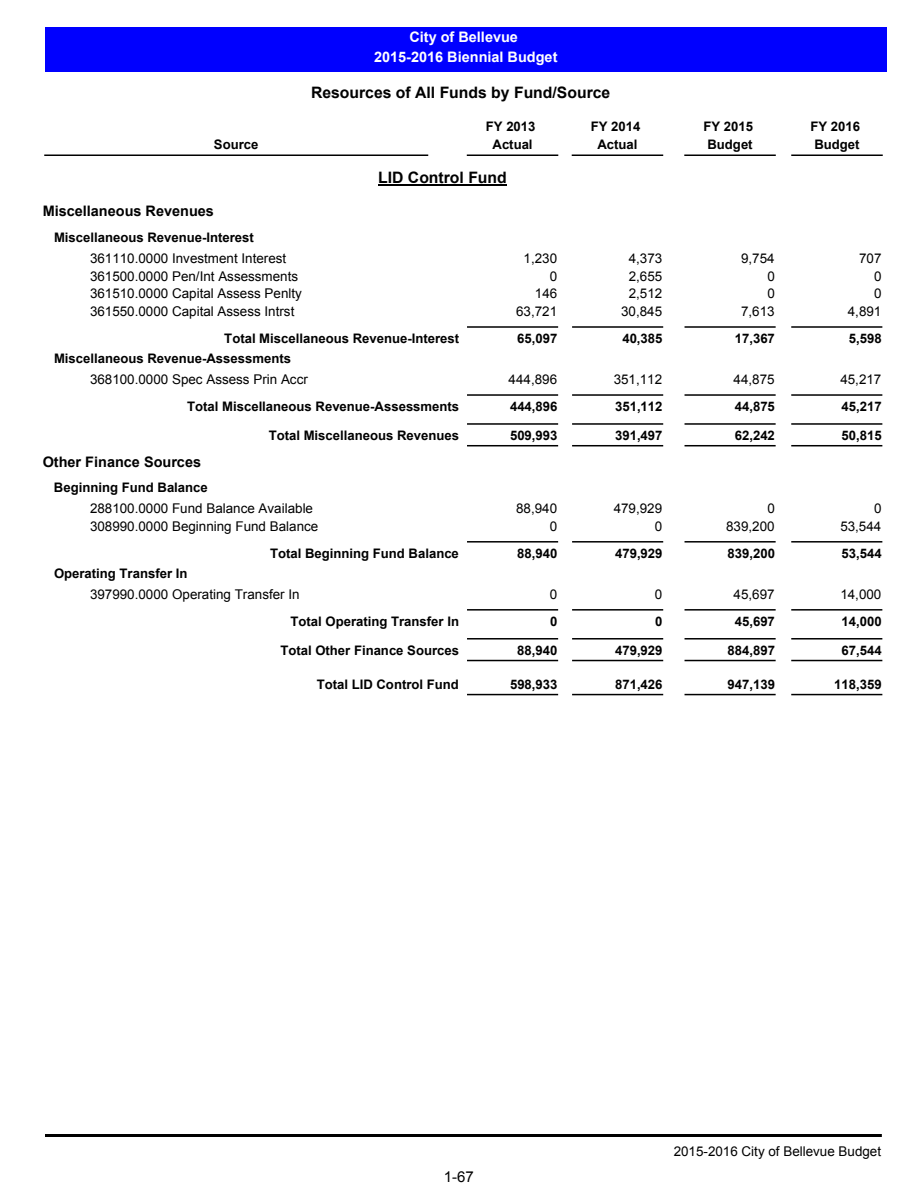
<style>
.page{position:relative;width:918px;height:1188px;background:#fff}
.page>*{position:absolute;margin:0;border:0;box-sizing:border-box;transform-origin:0 0}
.t1{font:700 15.75px "Arial";color:#000}
.t2{font:15px "Arial";color:#000}
.t3{font:700 14.4px "Arial";color:#000}
.t4{font:700 14.4px/19.8px "Arial";color:#fff;text-align:center}
.t5{font:13.35px "Arial";color:#000}
.t6{font:700 13.2px/17.9px "Arial";color:#000;text-align:center}
</style>
<div class="page">
<hr style="left:45px;top:1134px;width:837px;height:3px;background:#000">
<hr style="left:468px;top:154px;width:90px;height:2px;background:#000">
<hr style="left:572px;top:154px;width:90px;height:2px;background:#000">
<hr style="left:685px;top:154px;width:90px;height:2px;background:#000">
<hr style="left:792px;top:154px;width:90px;height:2px;background:#000">
<hr style="left:45px;top:154px;width:383px;height:2px;background:#000">
<div style="left:45px;top:27px;width:841px;height:45px;background:#00f"></div>
<hr style="left:378px;top:185px;width:129px;height:1px;background:#000">
<hr style="left:468px;top:326px;width:89px;height:2px;background:#000">
<hr style="left:573px;top:326px;width:89px;height:2px;background:#000">
<hr style="left:685px;top:326px;width:90px;height:2px;background:#000">
<hr style="left:792px;top:326px;width:90px;height:2px;background:#000">
<hr style="left:468px;top:394px;width:89px;height:2px;background:#000">
<hr style="left:573px;top:394px;width:89px;height:2px;background:#000">
<hr style="left:685px;top:394px;width:90px;height:2px;background:#000">
<hr style="left:792px;top:394px;width:90px;height:2px;background:#000">
<hr style="left:468px;top:423px;width:89px;height:2px;background:#000">
<hr style="left:468px;top:445px;width:89px;height:1px;background:#000">
<hr style="left:573px;top:423px;width:89px;height:2px;background:#000">
<hr style="left:573px;top:445px;width:89px;height:1px;background:#000">
<hr style="left:685px;top:423px;width:90px;height:2px;background:#000">
<hr style="left:685px;top:445px;width:90px;height:1px;background:#000">
<hr style="left:792px;top:423px;width:90px;height:2px;background:#000">
<hr style="left:792px;top:445px;width:90px;height:1px;background:#000">
<hr style="left:468px;top:541px;width:89px;height:2px;background:#000">
<hr style="left:573px;top:541px;width:89px;height:2px;background:#000">
<hr style="left:685px;top:541px;width:90px;height:2px;background:#000">
<hr style="left:792px;top:541px;width:90px;height:2px;background:#000">
<hr style="left:468px;top:609px;width:89px;height:2px;background:#000">
<hr style="left:573px;top:609px;width:89px;height:2px;background:#000">
<hr style="left:685px;top:609px;width:90px;height:2px;background:#000">
<hr style="left:792px;top:609px;width:90px;height:2px;background:#000">
<hr style="left:468px;top:638px;width:89px;height:2px;background:#000">
<hr style="left:468px;top:660px;width:89px;height:1px;background:#000">
<hr style="left:573px;top:638px;width:89px;height:2px;background:#000">
<hr style="left:573px;top:660px;width:89px;height:1px;background:#000">
<hr style="left:685px;top:638px;width:90px;height:2px;background:#000">
<hr style="left:685px;top:660px;width:90px;height:1px;background:#000">
<hr style="left:792px;top:638px;width:90px;height:2px;background:#000">
<hr style="left:792px;top:660px;width:90px;height:1px;background:#000">
<hr style="left:468px;top:694px;width:89px;height:1px;background:#000">
<hr style="left:573px;top:694px;width:89px;height:1px;background:#000">
<hr style="left:685px;top:694px;width:90px;height:1px;background:#000">
<hr style="left:792px;top:694px;width:90px;height:1px;background:#000">
<p class="t4" style="left:374px;top:28px;width:185px">City of Bellevue<br>2015-2016 Biennial Budget</p>
<p class="t1" style="left:311px;top:83px;width:301px">Resources of All Funds by Fund/Source</p>
<p class="t6" style="left:486px;top:117px;width:51px">FY 2013<br>Actual</p>
<p class="t6" style="left:591px;top:117px;width:51px">FY 2014<br>Actual</p>
<p class="t6" style="left:703px;top:117px;width:51px">FY 2015<br>Budget</p>
<p class="t6" style="left:810px;top:117px;width:51px">FY 2016</p>
<p class="t6" style="left:214px;top:135px;width:46px">Source</p>
<p class="t6" style="left:814px;top:135px;width:47px">Budget</p>
<p class="t1" style="left:378px;top:169px;width:130px">LID Control Fund</p>
<p class="t3" style="left:43px;top:203px;width:173px">Miscellaneous Revenues</p>
<p class="t6" style="left:54px;top:228px;width:201px">Miscellaneous Revenue-Interest</p>
<p class="t5" style="left:90px;top:251px;width:198px">361110.0000 Investment Interest</p>
<p class="t5" style="left:524px;top:251px;width:35px">1,230</p>
<p class="t5" style="left:629px;top:251px;width:35px">4,373</p>
<p class="t5" style="left:741px;top:251px;width:35px">9,754</p>
<p class="t5" style="left:859px;top:251px;width:24px">707</p>
<p class="t5" style="left:90px;top:268px;width:210px">361500.0000 Pen/Int Assessments</p>
<p class="t5" style="left:550px;top:268px;width:9px">0</p>
<p class="t5" style="left:629px;top:268px;width:35px">2,655</p>
<p class="t5" style="left:767px;top:268px;width:9px">0</p>
<p class="t5" style="left:874px;top:268px;width:9px">0</p>
<p class="t5" style="left:90px;top:286px;width:213px">361510.0000 Capital Assess Penlty</p>
<p class="t5" style="left:535px;top:286px;width:24px">146</p>
<p class="t5" style="left:629px;top:286px;width:35px">2,512</p>
<p class="t5" style="left:767px;top:286px;width:9px">0</p>
<p class="t5" style="left:874px;top:286px;width:9px">0</p>
<p class="t5" style="left:90px;top:304px;width:206px">361550.0000 Capital Assess Intrst</p>
<p class="t5" style="left:516px;top:304px;width:43px">63,721</p>
<p class="t5" style="left:621px;top:304px;width:43px">30,845</p>
<p class="t5" style="left:741px;top:304px;width:35px">7,613</p>
<p class="t5" style="left:848px;top:304px;width:35px">4,891</p>
<p class="t6" style="left:224px;top:330px;width:236px">Total Miscellaneous Revenue-Interest</p>
<p class="t6" style="left:517px;top:330px;width:42px">65,097</p>
<p class="t6" style="left:622px;top:330px;width:42px">40,385</p>
<p class="t6" style="left:735px;top:330px;width:42px">17,367</p>
<p class="t6" style="left:849px;top:330px;width:34px">5,598</p>
<p class="t6" style="left:54px;top:350px;width:239px">Miscellaneous Revenue-Assessments</p>
<p class="t5" style="left:90px;top:372px;width:219px">368100.0000 Spec Assess Prin Accr</p>
<p class="t5" style="left:509px;top:372px;width:50px">444,896</p>
<p class="t5" style="left:614px;top:372px;width:50px">351,112</p>
<p class="t5" style="left:734px;top:372px;width:43px">44,875</p>
<p class="t5" style="left:840px;top:372px;width:43px">45,217</p>
<p class="t6" style="left:187px;top:398px;width:274px">Total Miscellaneous Revenue-Assessments</p>
<p class="t6" style="left:510px;top:398px;width:49px">444,896</p>
<p class="t6" style="left:615px;top:398px;width:49px">351,112</p>
<p class="t6" style="left:735px;top:398px;width:42px">44,875</p>
<p class="t6" style="left:842px;top:398px;width:42px">45,217</p>
<p class="t6" style="left:269px;top:427px;width:192px">Total Miscellaneous Revenues</p>
<p class="t6" style="left:510px;top:427px;width:49px">509,993</p>
<p class="t6" style="left:615px;top:427px;width:49px">391,497</p>
<p class="t6" style="left:735px;top:427px;width:42px">62,242</p>
<p class="t6" style="left:842px;top:427px;width:42px">50,815</p>
<p class="t3" style="left:43px;top:454px;width:160px">Other Finance Sources</p>
<p class="t6" style="left:54px;top:479px;width:155px">Beginning Fund Balance</p>
<p class="t5" style="left:90px;top:501px;width:225px">288100.0000 Fund Balance Available</p>
<p class="t5" style="left:516px;top:501px;width:43px">88,940</p>
<p class="t5" style="left:614px;top:501px;width:50px">479,929</p>
<p class="t5" style="left:767px;top:501px;width:9px">0</p>
<p class="t5" style="left:874px;top:501px;width:9px">0</p>
<p class="t5" style="left:90px;top:519px;width:230px">308990.0000 Beginning Fund Balance</p>
<p class="t5" style="left:550px;top:519px;width:9px">0</p>
<p class="t5" style="left:655px;top:519px;width:9px">0</p>
<p class="t5" style="left:726px;top:519px;width:50px">839,200</p>
<p class="t5" style="left:840px;top:519px;width:43px">53,544</p>
<p class="t6" style="left:270px;top:544px;width:190px">Total Beginning Fund Balance</p>
<p class="t6" style="left:517px;top:544px;width:42px">88,940</p>
<p class="t6" style="left:615px;top:544px;width:49px">479,929</p>
<p class="t6" style="left:728px;top:544px;width:49px">839,200</p>
<p class="t6" style="left:842px;top:544px;width:42px">53,544</p>
<p class="t6" style="left:54px;top:564px;width:135px">Operating Transfer In</p>
<p class="t5" style="left:90px;top:587px;width:211px">397990.0000 Operating Transfer In</p>
<p class="t5" style="left:550px;top:587px;width:9px">0</p>
<p class="t5" style="left:655px;top:587px;width:9px">0</p>
<p class="t5" style="left:734px;top:587px;width:43px">45,697</p>
<p class="t5" style="left:840px;top:587px;width:43px">14,000</p>
<p class="t6" style="left:291px;top:612px;width:170px">Total Operating Transfer In</p>
<p class="t6" style="left:550px;top:612px;width:9px">0</p>
<p class="t6" style="left:655px;top:612px;width:9px">0</p>
<p class="t6" style="left:735px;top:612px;width:42px">45,697</p>
<p class="t6" style="left:842px;top:612px;width:42px">14,000</p>
<p class="t6" style="left:280px;top:641px;width:180px">Total Other Finance Sources</p>
<p class="t6" style="left:517px;top:641px;width:42px">88,940</p>
<p class="t6" style="left:615px;top:641px;width:49px">479,929</p>
<p class="t6" style="left:728px;top:641px;width:49px">884,897</p>
<p class="t6" style="left:842px;top:641px;width:42px">67,544</p>
<p class="t6" style="left:317px;top:675px;width:144px">Total LID Control Fund</p>
<p class="t6" style="left:510px;top:675px;width:49px">598,933</p>
<p class="t6" style="left:615px;top:675px;width:49px">871,426</p>
<p class="t6" style="left:728px;top:675px;width:49px">947,139</p>
<p class="t6" style="left:834px;top:675px;width:49px">118,359</p>
<p class="t2" style="left:444px;top:1167px;width:32px">1-67</p>
<p class="t5" style="left:674px;top:1144px;width:209px">2015-2016 City of Bellevue Budget</p>
</div>
